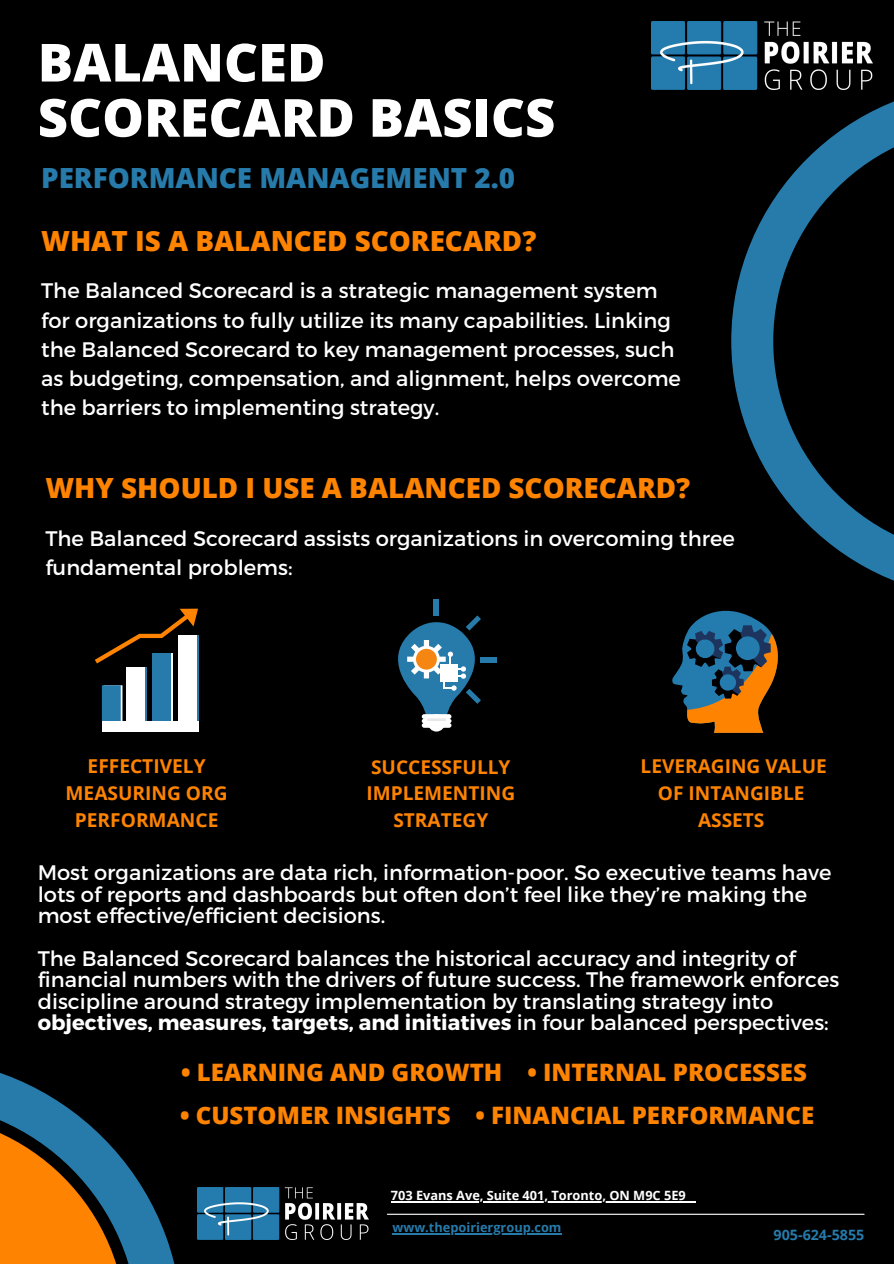
<style>
.page{position:relative;width:894px;height:1264px;background:#fff}
.page>*{position:absolute;margin:0;border:0;box-sizing:border-box;transform-origin:0 0}
.t1{font:800 52.5px/55.2px "Open Sans";color:#fff}
.t2{font:800 27.75px "Open Sans";color:#fd8300}
.t3{font:800 27.75px "Open Sans";color:#267bab}
.t4{font:800 24px "Open Sans";color:#fd8300}
.t5{font:21px/29.2px "Montserrat";color:#fff}
.t6{font:700 19.2px/26.7px "Open Sans";color:#fd8300;text-align:center}
.t7{font:700 19.05px/26.5px "Open Sans";color:#fd8300;text-align:center}
.t8{font:700 14.25px "Open Sans";color:#267bab}
.t9{font:700 12.75px "Open Sans";color:#fff}
.t10{font:700 12.75px "Open Sans";color:#267bab}
.s1{font-weight:700}
</style>
<div class="page">
<div style="left:0;top:0;width:893px;height:1263px;background:#000"></div>
<svg style="left:731px;top:89px;width:162px;height:492px"></svg>
<svg style="left:0;top:1073px;width:174px;height:190px"></svg>
<hr style="left:387px;top:1213px;width:476px;height:1px;background:#fff">
<img style="left:197px;top:1187px;width:171px;height:52px">
<img style="left:651px;top:22px;width:220px;height:67px">
<div style="left:128px;top:667px;width:19px;height:54px;background:#267bab"></div>
<div style="left:154px;top:653px;width:18px;height:68px;background:#fff"></div>
<div style="left:179px;top:636px;width:19px;height:85px;background:#267bab"></div>
<svg style="left:102px;top:685px;width:20px;height:36px"></svg>
<div style="left:126px;top:667px;width:19px;height:54px;background:#fff"></div>
<div style="left:152px;top:653px;width:19px;height:68px;background:#267bab"></div>
<div style="left:178px;top:636px;width:19px;height:85px;background:#fff"></div>
<div style="left:102px;top:721px;width:96px;height:10px;background:#fff"></div>
<svg style="left:95px;top:608px;width:103px;height:55px"></svg>
<hr style="left:391px;top:1201px;width:295px;height:1px;background:#fff">
<hr style="left:392px;top:1233px;width:169px;height:1px;background:#267bab">
<svg style="left:672px;top:610px;width:106px;height:123px"></svg>
<div style="left:428px;top:714px;width:17px;height:17px;background:#fff;border-radius:50%"></div>
<div style="left:421px;top:718px;width:30px;height:5px;background:#fff;border-radius:2px"></div>
<hr style="left:421px;top:723px;width:30px;height:4px;background:#fff;border-radius:2px">
<div style="left:434px;top:599px;width:5px;height:16px;background:#267bab"></div>
<div style="left:480px;top:657px;width:16px;height:5px;background:#267bab"></div>
<svg style="left:398px;top:615px;width:89px;height:104px"></svg>
<hr style="left:428px;top:718px;width:16px;height:3px;background:#e8e8e8">
<p class="t1" style="left:38px;top:34px;width:519px">BALANCED<br>SCORECARD BASICS</p>
<p class="t3" style="left:41px;top:159px;width:475px">PERFORMANCE MANAGEMENT 2.0</p>
<p class="t2" style="left:41px;top:221px;width:496px">WHAT IS A BALANCED SCORECARD?</p>
<p class="t5" style="left:41px;top:275px;width:641px">The Balanced Scorecard is a strategic management system for organizations to fully utilize its many capabilities. Linking the Balanced Scorecard to key management processes, such as budgeting, compensation, and alignment, helps overcome the barriers to implementing strategy.</p>
<p class="t2" style="left:45px;top:468px;width:646px">WHY SHOULD I USE A BALANCED SCORECARD?</p>
<p class="t5" style="left:45px;top:522px;width:690px">The Balanced Scorecard assists organizations in overcoming three fundamental problems:</p>
<p class="t6" style="left:66px;top:752px;width:163px">EFFECTIVELY<br>MEASURING ORG<br>PERFORMANCE</p>
<p class="t7" style="left:640px;top:752px;width:188px">LEVERAGING VALUE<br>OF INTANGIBLE<br>ASSETS</p>
<p class="t7" style="left:366px;top:753px;width:150px">SUCCESSFULLY<br>IMPLEMENTING<br>STRATEGY</p>
<p class="t5" style="left:38px;top:861px;width:795px;line-height:21.5px">Most organizations are data rich, information-poor. So executive teams have lots of reports and dashboards but often don’t feel like they’re making the most effective/efficient decisions.</p>
<p class="t5" style="left:38px;top:946px;width:802px;line-height:21.5px">The Balanced Scorecard balances the historical accuracy and integrity of financial numbers with the drivers of future success. The framework enforces discipline around strategy implementation by translating strategy into <span class="s1">objectives, measures, targets, and initiatives</span> in four balanced perspectives:</p>
<p class="t4" style="left:181px;top:1055px;width:627px">• LEARNING AND GROWTH • INTERNAL PROCESSES</p>
<p class="t4" style="left:180px;top:1098px;width:635px">• CUSTOMER INSIGHTS • FINANCIAL PERFORMANCE</p>
<p class="t9" style="left:391px;top:1186px;width:296px">703 Evans Ave, Suite 401, Toronto, ON M9C 5E9</p>
<p class="t10" style="left:392px;top:1218px;width:170px">www.thepoiriergroup.com</p>
<p class="t8" style="left:773px;top:1224px;width:92px">905-624-5855</p>
</div>
